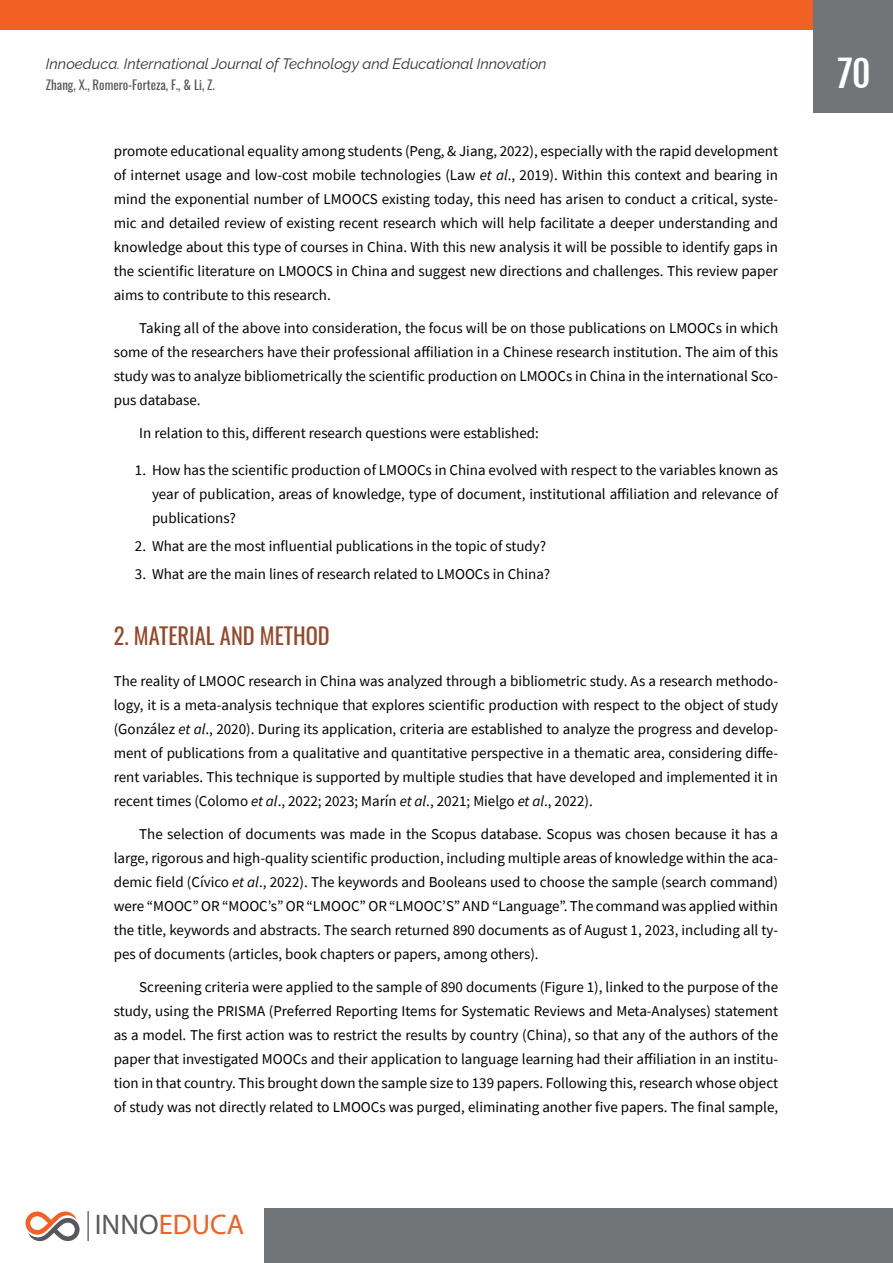
<style>
.page{position:relative;width:893px;height:1263px;background:#fff}
.page>*{position:absolute;margin:0;border:0;box-sizing:border-box;transform-origin:0 0}
.t1{font:36px "Fjalla One";color:#fff}
.t2{font:28.5px "Myriad Pro";color:#f26024}
.TITULO_EPIGRAFE{font:22.5px "Oswald";color:#96472b}
.PARRAFO{font:15px/24px "Source Sans Pro";color:#000;text-align:justify}
.PRIMER_PARRAFO{font:15px/24px "Source Sans Pro";color:#000;text-align:justify}
.t3{font:italic 15px "Raleway";color:#333}
.t4{font:12.75px "Oswald";color:#57585a}
.s1{font-style:italic}
.s2{color:#585a5e}
</style>
<div class="page">
<div style="left:0;top:0;width:893px;height:30px;background:#f26024"></div>
<div style="left:814px;top:0;width:79px;height:112px;background:#727578"></div>
<div style="left:264px;top:1209px;width:629px;height:54px;background:#727578"></div>
<img style="left:87px;top:1211px;width:2px;height:30px">
<svg style="left:26px;top:1211px;width:54px;height:30px"></svg>
<p class="t3" style="left:46px;top:51px;width:502px">Innoeduca. International Journal of Technology and Educational Innovation</p>
<p class="t4" style="left:46px;top:74px;width:171px">Zhang, X., Romero-Forteza, F., &amp; Li, Z.</p>
<p class="PARRAFO" style="left:114px;top:139px;width:666px">promote educational equality among students (Peng, &amp; Jiang, 2022), especially with the rapid development of internet usage and low-cost mobile technologies (Law <span class="s1">et al</span>., 2019). Within this context and bearing in mind the exponential number of LMOOCS existing today, this need has arisen to conduct a critical, syste&shy;mic and detailed review of existing recent research which will help facilitate a deeper understanding and knowledge about this type of courses in China. With this new analysis it will be possible to identify gaps in the scientific literature on LMOOCS in China and suggest new directions and challenges. This review paper aims to contribute to this research.</p>
<p class="PARRAFO" style="left:114px;top:316px;width:666px;text-indent:26px">Taking all of the above into consideration, the focus will be on those publications on LMOOCs in which some of the researchers have their professional affiliation in a Chinese research institution. The aim of this study was to analyze bibliometrically the scientific production on LMOOCs in China in the international Sco&shy;pus database.</p>
<p class="PARRAFO" style="left:139px;top:421px;width:401px">In relation to this, different research questions were established:</p>
<p class="PARRAFO" style="left:152px;top:458px;width:628px;text-indent:-17px">1. How has the scientific production of LMOOCs in China evolved with respect to the variables known as year of publication, areas of knowledge, type of document, institutional affiliation and relevance of publications?</p>
<p class="PARRAFO" style="left:135px;top:534px;width:413px">2. What are the most influential publications in the topic of study?</p>
<p class="PARRAFO" style="left:135px;top:562px;width:417px">3. What are the main lines of research related to LMOOCs in China?</p>
<p class="TITULO_EPIGRAFE" style="left:114px;top:615px;width:218px">2. MATERIAL AND METHOD</p>
<p class="PRIMER_PARRAFO" style="left:114px;top:668px;width:666px">The reality of LMOOC research in China was analyzed through a bibliometric study. As a research methodo&shy;logy, it is a meta-analysis technique that explores scientific production with respect to the object of study (González <span class="s1">et al</span>., 2020). During its application, criteria are established to analyze the progress and develop&shy;ment of publications from a qualitative and quantitative perspective in a thematic area, considering diffe&shy;rent variables. This technique is supported by multiple studies that have developed and implemented it in recent times (Colomo <span class="s1">et al</span>., 2022; 2023; Marín <span class="s1">et al</span>., 2021; Mielgo <span class="s1">et al</span>., 2022).</p>
<p class="PARRAFO" style="left:114px;top:821px;width:666px;text-indent:26px">The selection of documents was made in the Scopus database. Scopus was chosen because it has a large, rigorous and high-quality scientific production, including multiple areas of knowledge within the aca&shy;demic field (Cívico <span class="s1">et al</span>., 2022). The keywords and Booleans used to choose the sample (search command) were “MOOC” OR “MOOC’s” OR “LMOOC” OR “LMOOC’S” AND “Language”. The command was applied within the title, keywords and abstracts. The search returned 890 documents as of August 1, 2023, including all ty&shy;pes of documents (articles, book chapters or papers, among others).</p>
<p class="PARRAFO" style="left:114px;top:974px;width:666px;text-indent:26px">Screening criteria were applied to the sample of 890 documents (Figure 1), linked to the purpose of the study, using the PRISMA (Preferred Reporting Items for Systematic Reviews and Meta-Analyses) statement as a model. The first action was to restrict the results by country (China), so that any of the authors of the paper that investigated MOOCs and their application to language learning had their affiliation in an institu&shy;tion in that country. This brought down the sample size to 139 papers. Following this, research whose object of study was not directly related to LMOOCs was purged, eliminating another five papers. The final sample,</p>
<h2 class="t2" style="left:95px;top:1207px;width:151px"><span class="s2">INNO</span>EDUCA</h2>
<h1 class="t1" style="left:837px;top:52px;width:35px">70</h1>
</div>
